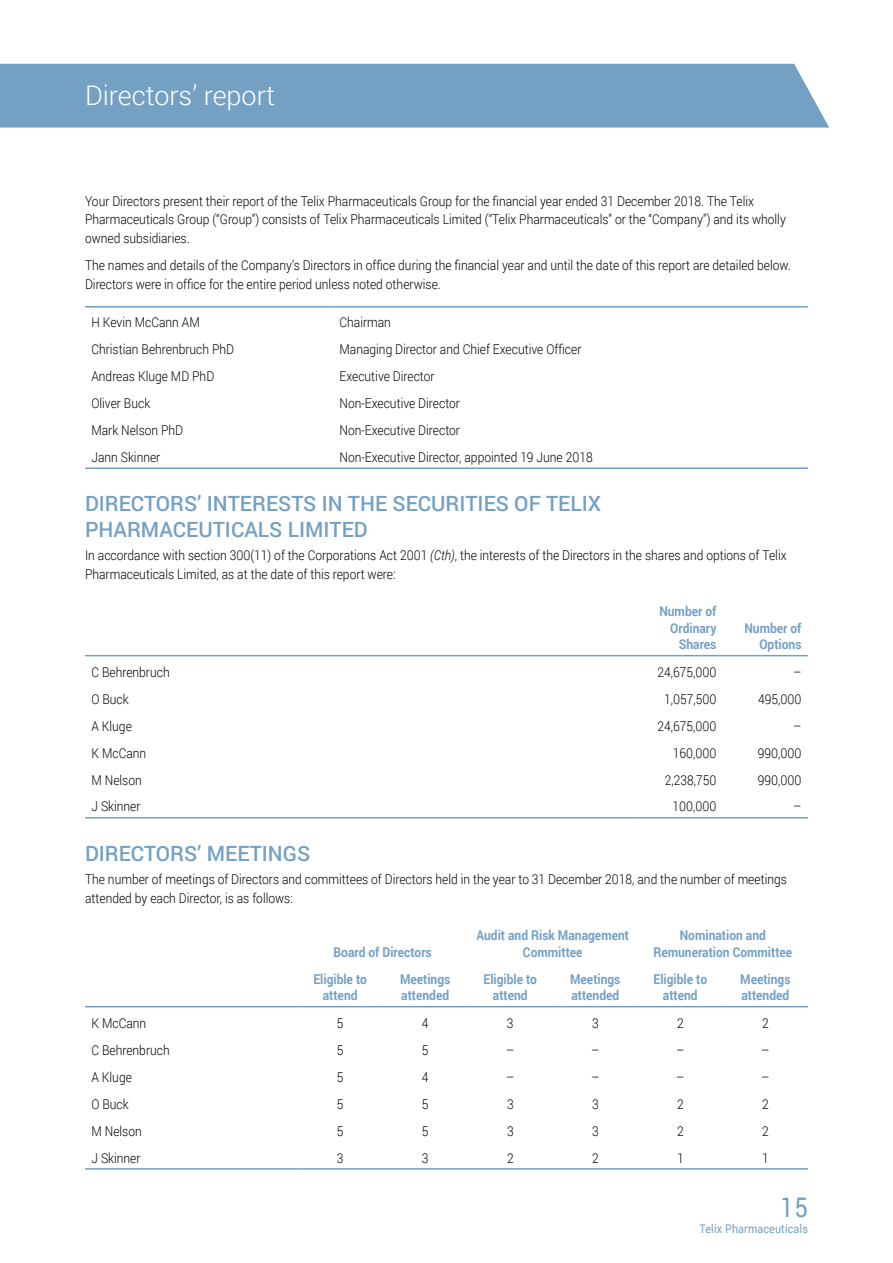
<style>
.page{position:relative;width:893px;height:1263px;background:#fff}
.page>*{position:absolute;margin:0;border:0;box-sizing:border-box;transform-origin:0 0}
.t1{font:300 27px "Roboto";color:#fff}
.t2{font:27px "Roboto";color:#74a0c4;scale:.89 1}
.t3{font:500 21px/25.5px "Roboto";color:#74a0c4}
.t4{font:300 13.5px/18.8px "Roboto";color:#000;scale:.89 1}
.t5{font:700 13.5px/16.5px "Roboto";color:#74a0c4;text-align:center;scale:.89 1}
.t6{font:12px "Roboto";letter-spacing:.01em;color:#74a0c4;scale:.89 1}
.s1{font-style:italic}
</style>
<div class="page">
<div style="left:0;top:64px;width:829px;height:64px;background:#74a0c4"></div>
<hr style="left:85px;top:306px;width:248px;height:1px;background:#74a0c4">
<hr style="left:333px;top:306px;width:475px;height:1px;background:#74a0c4">
<hr style="left:85px;top:467px;width:248px;height:2px;background:#74a0c4">
<hr style="left:333px;top:467px;width:475px;height:2px;background:#74a0c4">
<hr style="left:638px;top:655px;width:85px;height:1px;background:#74a0c4">
<hr style="left:723px;top:655px;width:85px;height:1px;background:#74a0c4">
<hr style="left:85px;top:655px;width:553px;height:1px;background:#74a0c4">
<hr style="left:85px;top:817px;width:553px;height:1px;background:#74a0c4">
<hr style="left:638px;top:817px;width:85px;height:1px;background:#74a0c4">
<hr style="left:723px;top:817px;width:85px;height:1px;background:#74a0c4">
<hr style="left:298px;top:1006px;width:85px;height:1px;background:#74a0c4">
<hr style="left:383px;top:1006px;width:85px;height:1px;background:#74a0c4">
<hr style="left:468px;top:1006px;width:85px;height:1px;background:#74a0c4">
<hr style="left:553px;top:1006px;width:85px;height:1px;background:#74a0c4">
<hr style="left:638px;top:1006px;width:85px;height:1px;background:#74a0c4">
<hr style="left:723px;top:1006px;width:85px;height:1px;background:#74a0c4">
<hr style="left:85px;top:1006px;width:213px;height:1px;background:#74a0c4">
<hr style="left:85px;top:1168px;width:213px;height:1px;background:#74a0c4">
<hr style="left:298px;top:1168px;width:85px;height:1px;background:#74a0c4">
<hr style="left:383px;top:1168px;width:85px;height:1px;background:#74a0c4">
<hr style="left:468px;top:1168px;width:85px;height:1px;background:#74a0c4">
<hr style="left:553px;top:1168px;width:85px;height:1px;background:#74a0c4">
<hr style="left:638px;top:1168px;width:85px;height:1px;background:#74a0c4">
<hr style="left:723px;top:1168px;width:85px;height:1px;background:#74a0c4">
<h1 class="t1" style="left:85px;top:77px;width:192px">Directors’ report</h1>
<p class="t4" style="left:85px;top:191px;width:789px">Your Directors present their report of the Telix Pharmaceuticals Group for the financial year ended 31 December 2018. The Telix<br>Pharmaceuticals Group (“Group”) consists of Telix Pharmaceuticals Limited (“Telix Pharmaceuticals” or the “Company”) and its wholly owned subsidiaries.</p>
<p class="t4" style="left:85px;top:256px;width:794px">The names and details of the Company’s Directors in office during the financial year and until the date of this report are detailed below.<br>Directors were in office for the entire period unless noted otherwise.</p>
<p class="t4" style="left:91px;top:313px;width:123px">H Kevin McCann AM</p>
<p class="t4" style="left:339px;top:313px;width:59px">Chairman</p>
<p class="t4" style="left:91px;top:340px;width:162px">Christian Behrenbruch PhD</p>
<p class="t4" style="left:339px;top:340px;width:273px">Managing Director and Chief Executive Officer</p>
<p class="t4" style="left:91px;top:366px;width:139px">Andreas Kluge MD PhD</p>
<p class="t4" style="left:339px;top:366px;width:108px">Executive Director</p>
<p class="t4" style="left:91px;top:393px;width:68px">Oliver Buck</p>
<p class="t4" style="left:339px;top:393px;width:137px">Non-Executive Director</p>
<p class="t4" style="left:91px;top:420px;width:105px">Mark Nelson PhD</p>
<p class="t4" style="left:339px;top:420px;width:137px">Non-Executive Director</p>
<p class="t4" style="left:91px;top:447px;width:79px">Jann Skinner</p>
<p class="t4" style="left:339px;top:447px;width:286px">Non-Executive Director, appointed 19 June 2018</p>
<h2 class="t3" style="left:85px;top:490px;width:518px">DIRECTORS’ INTERESTS IN THE SECURITIES OF TELIX<br>PHARMACEUTICALS LIMITED</h2>
<p class="t4" style="left:85px;top:545px;width:790px">In accordance with section 300(11) of the Corporations Act 2001 <span class="s1">(Cth)</span>, the interests of the Directors in the shares and options of Telix<br>Pharmaceuticals Limited, as at the date of this report were:</p>
<p class="t5" style="left:659px;top:603px;width:66px;text-align:right">Number of<br>Ordinary<br>Shares</p>
<p class="t5" style="left:744px;top:619px;width:66px;text-align:right">Number of<br>Options</p>
<p class="t4" style="left:91px;top:662px;width:89px">C Behrenbruch</p>
<p class="t4" style="left:657px;top:662px;width:68px">24,675,000</p>
<p class="t4" style="left:793px;top:662px;width:11px">–</p>
<p class="t4" style="left:91px;top:689px;width:43px">O Buck</p>
<p class="t4" style="left:664px;top:689px;width:60px">1,057,500</p>
<p class="t4" style="left:758px;top:689px;width:50px">495,000</p>
<p class="t4" style="left:91px;top:716px;width:47px">A Kluge</p>
<p class="t4" style="left:658px;top:716px;width:68px">24,675,000</p>
<p class="t4" style="left:793px;top:716px;width:11px">–</p>
<p class="t4" style="left:91px;top:743px;width:63px">K McCann</p>
<p class="t4" style="left:673px;top:743px;width:51px">160,000</p>
<p class="t4" style="left:758px;top:743px;width:51px">990,000</p>
<p class="t4" style="left:91px;top:770px;width:58px">M Nelson</p>
<p class="t4" style="left:665px;top:770px;width:59px">2,238,750</p>
<p class="t4" style="left:758px;top:770px;width:51px">990,000</p>
<p class="t4" style="left:91px;top:797px;width:57px">J Skinner</p>
<p class="t4" style="left:672px;top:797px;width:51px">100,000</p>
<p class="t4" style="left:793px;top:797px;width:11px">–</p>
<h2 class="t3" style="left:85px;top:840px;width:227px">DIRECTORS’ MEETINGS</h2>
<p class="t4" style="left:85px;top:869px;width:790px">The number of meetings of Directors and committees of Directors held in the year to 31 December 2018, and the number of meetings attended by each Director, is as follows:</p>
<p class="t5" style="left:334px;top:943px;width:112px">Board of Directors</p>
<p class="t5" style="left:476px;top:927px;width:173px">Audit and Risk Management<br>Committee</p>
<p class="t5" style="left:653px;top:927px;width:158px">Nomination and<br>Remuneration Committee</p>
<p class="t5" style="left:313px;top:970px;width:62px">Eligible to attend</p>
<p class="t5" style="left:400px;top:970px;width:58px;text-align:left">Meetings attended</p>
<p class="t5" style="left:483px;top:970px;width:62px">Eligible to attend</p>
<p class="t5" style="left:570px;top:970px;width:58px;text-align:left">Meetings attended</p>
<p class="t5" style="left:653px;top:970px;width:62px">Eligible to attend</p>
<p class="t5" style="left:740px;top:970px;width:58px;text-align:left">Meetings attended</p>
<p class="t4" style="left:91px;top:1013px;width:63px">K McCann</p>
<p class="t4" style="left:337px;top:1013px;width:9px">5</p>
<p class="t4" style="left:422px;top:1013px;width:9px">4</p>
<p class="t4" style="left:507px;top:1013px;width:9px">3</p>
<p class="t4" style="left:592px;top:1013px;width:9px">3</p>
<p class="t4" style="left:677px;top:1013px;width:9px">2</p>
<p class="t4" style="left:762px;top:1013px;width:9px">2</p>
<p class="t4" style="left:91px;top:1040px;width:89px">C Behrenbruch</p>
<p class="t4" style="left:337px;top:1040px;width:9px">5</p>
<p class="t4" style="left:422px;top:1040px;width:9px">5</p>
<p class="t4" style="left:506px;top:1040px;width:11px">–</p>
<p class="t4" style="left:591px;top:1040px;width:11px">–</p>
<p class="t4" style="left:676px;top:1040px;width:11px">–</p>
<p class="t4" style="left:761px;top:1040px;width:11px">–</p>
<p class="t4" style="left:91px;top:1067px;width:47px">A Kluge</p>
<p class="t4" style="left:337px;top:1067px;width:9px">5</p>
<p class="t4" style="left:422px;top:1067px;width:9px">4</p>
<p class="t4" style="left:506px;top:1067px;width:11px">–</p>
<p class="t4" style="left:591px;top:1067px;width:11px">–</p>
<p class="t4" style="left:676px;top:1067px;width:11px">–</p>
<p class="t4" style="left:761px;top:1067px;width:11px">–</p>
<p class="t4" style="left:91px;top:1094px;width:43px">O Buck</p>
<p class="t4" style="left:337px;top:1094px;width:9px">5</p>
<p class="t4" style="left:422px;top:1094px;width:9px">5</p>
<p class="t4" style="left:507px;top:1094px;width:9px">3</p>
<p class="t4" style="left:592px;top:1094px;width:9px">3</p>
<p class="t4" style="left:677px;top:1094px;width:9px">2</p>
<p class="t4" style="left:762px;top:1094px;width:9px">2</p>
<p class="t4" style="left:91px;top:1121px;width:58px">M Nelson</p>
<p class="t4" style="left:337px;top:1121px;width:9px">5</p>
<p class="t4" style="left:422px;top:1121px;width:9px">5</p>
<p class="t4" style="left:507px;top:1121px;width:9px">3</p>
<p class="t4" style="left:592px;top:1121px;width:9px">3</p>
<p class="t4" style="left:677px;top:1121px;width:9px">2</p>
<p class="t4" style="left:762px;top:1121px;width:9px">2</p>
<p class="t4" style="left:92px;top:1148px;width:57px">J Skinner</p>
<p class="t4" style="left:337px;top:1148px;width:9px">3</p>
<p class="t4" style="left:422px;top:1148px;width:9px">3</p>
<p class="t4" style="left:507px;top:1148px;width:9px">2</p>
<p class="t4" style="left:592px;top:1148px;width:9px">2</p>
<p class="t4" style="left:677px;top:1148px;width:9px">1</p>
<p class="t4" style="left:762px;top:1148px;width:9px">1</p>
<h1 class="t2" style="left:781px;top:1188px;width:32px">15</h1>
<p class="t6" style="left:700px;top:1220px;width:123px">Telix Pharmaceuticals</p>
</div>
